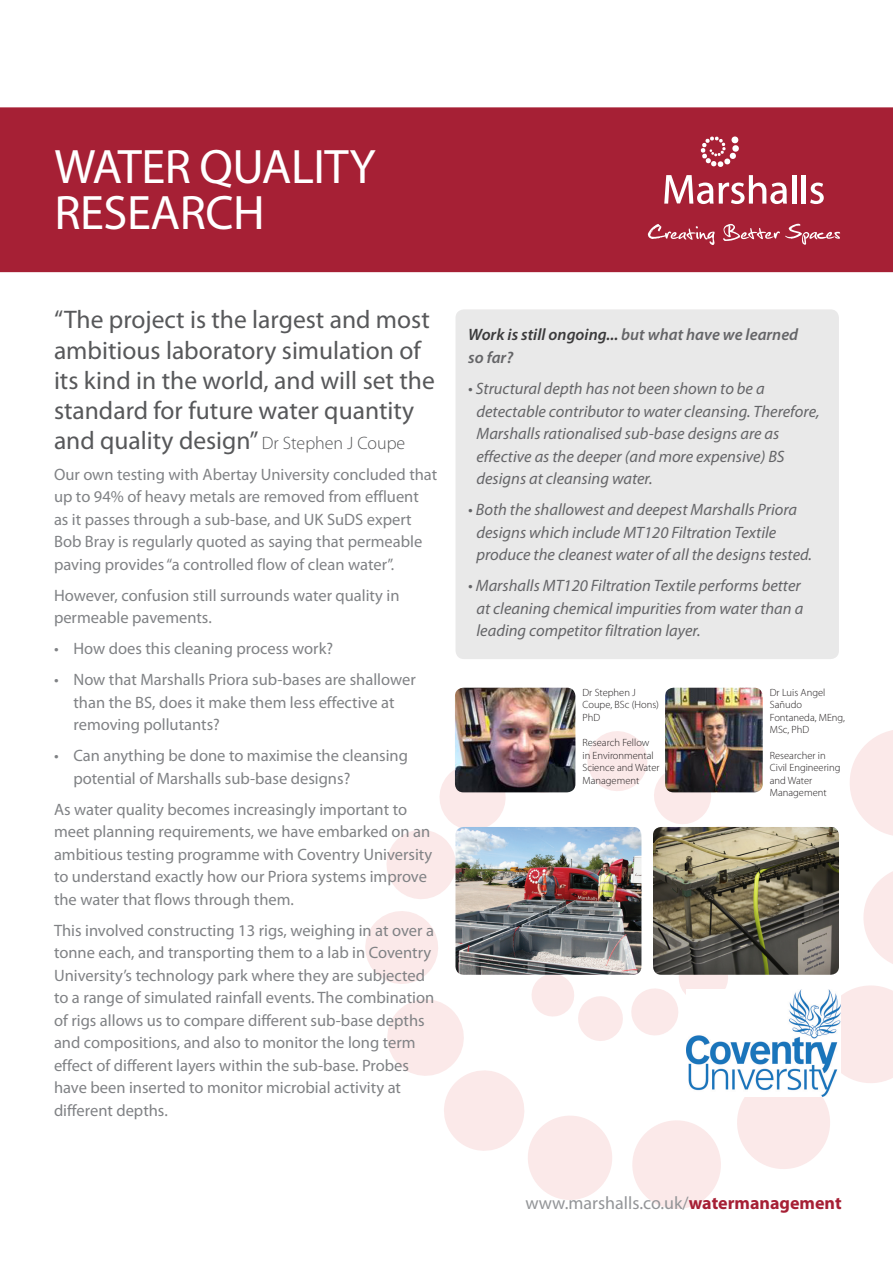
<style>
.page{position:relative;width:893px;height:1263px;background:#fff}
.page>*{position:absolute;margin:0;border:0;box-sizing:border-box;transform-origin:0 0}
.t1{font:48.6px/45.5px "Myriad Pro";letter-spacing:-.01em;color:#fff}
.t2{font:25.5px/30px "Myriad Pro";color:#57585a}
.t3{font:18px "Myriad Pro";color:#939598}
.t4{font:16.5px/22.5px "Myriad Pro";color:#808285}
.t5{font:italic 16.5px/22.5px "Myriad Pro";color:#6c6d70}
.t6{font:italic 600 16.5px/22.5px "Myriad Pro";color:#6c6d70}
.t7{font:300 10.5px/12.6px "Myriad Pro";color:#231f20}
.s1{font-weight:300;font-size:18px}
.s2{color:#3e3e3f}
.s3{font-weight:700;color:#a62035}
</style>
<div class="page">
<div style="left:0;top:107px;width:893px;height:165px;background:#a62035"></div>
<svg style="left:700px;top:136px;width:39px;height:31px"></svg>
<svg style="left:664px;top:175px;width:123px;height:29px"></svg>
<hr style="left:792px;top:175px;width:4px;height:29px;background:#fff">
<hr style="left:802px;top:175px;width:4px;height:29px;background:#fff">
<svg style="left:810px;top:183px;width:14px;height:21px"></svg>
<svg style="left:648px;top:224px;width:67px;height:21px"></svg>
<svg style="left:723px;top:224px;width:117px;height:21px;background:#b64859"></svg>
<svg style="left:365px;top:723px;width:528px;height:486px"></svg>
<div style="left:455px;top:309px;width:384px;height:350px;background:#e9e9e9;border-radius:9px"></div>
<img style="left:455px;top:827px;width:186px;height:148px">
<img style="left:653px;top:827px;width:186px;height:148px">
<img style="left:686px;top:990px;width:155px;height:106px">
<img style="left:455px;top:688px;width:120px;height:104px">
<img style="left:665px;top:688px;width:98px;height:104px">
<p class="t1" style="left:54px;top:145px;width:323px">WATER QUALITY<br>RESEARCH</p>
<p class="t2" style="left:54px;top:305px;width:382px">“The project is the largest and most ambitious laboratory simulation of its kind in the world, and will set the standard for future water quantity and quality design” <span class="s1">Dr Stephen J Coupe</span></p>
<p class="t4" style="left:54px;top:463px;width:385px">Our own testing with Abertay University concluded that up to 94% of heavy metals are removed from effluent as it passes through a sub-base, and UK SuDS expert Bob Bray is regularly quoted as saying that permeable paving provides “a controlled flow of clean water”.</p>
<p class="t4" style="left:54px;top:584px;width:347px">However, confusion still surrounds water quality in permeable pavements.</p>
<p class="t4" style="left:54px;top:638px;width:281px">• How does this cleaning process work?</p>
<p class="t4" style="left:74px;top:669px;width:344px;text-indent:-20px">• Now that Marshalls Priora sub-bases are shallower than the BS, does it make them less effective at removing pollutants?</p>
<p class="t4" style="left:74px;top:745px;width:336px;text-indent:-20px">• Can anything be done to maximise the cleansing potential of Marshalls sub-base designs?</p>
<p class="t4" style="left:54px;top:798px;width:380px">As water quality becomes increasingly important to meet planning requirements, we have embarked on an ambitious testing programme with Coventry University to understand exactly how our Priora systems improve the water that flows through them.</p>
<p class="t4" style="left:54px;top:919px;width:382px">This involved constructing 13 rigs, weighing in at over a tonne each, and transporting them to a lab in Coventry University’s technology park where they are subjected to a range of simulated rainfall events. The combination of rigs allows us to compare different sub-base depths and compositions, and also to monitor the long term effect of different layers within the sub-base. Probes have been inserted to monitor microbial activity at different depths.</p>
<p class="t6" style="left:468px;top:324px;width:331px"><span class="s2">Work is still ongoing...</span> but what have we learned so far?</p>
<p class="t5" style="left:476px;top:378px;width:344px;text-indent:-8px">• Structural depth has not been shown to be a detectable contributor to water cleansing. Therefore, Marshalls rationalised sub-base designs are as effective as the deeper (and more expensive) BS designs at cleansing water.</p>
<p class="t5" style="left:476px;top:499px;width:337px;text-indent:-8px">• Both the shallowest and deepest Marshalls Priora designs which include MT120 Filtration Textile produce the cleanest water of all the designs tested.</p>
<p class="t5" style="left:476px;top:575px;width:328px;text-indent:-8px">• Marshalls MT120 Filtration Textile performs better at cleaning chemical impurities from water than a leading competitor filtration layer.</p>
<p class="t7" style="left:582px;top:686px;width:78px">Dr Stephen J<br>Coupe, BSc (Hons)<br>PhD</p>
<p class="t7" style="left:582px;top:736px;width:79px">Research Fellow in Environmental<br>Science and Water<br>Management</p>
<p class="t7" style="left:770px;top:686px;width:77px">Dr Luis Angel<br>Sañudo<br>Fontaneda, MEng,<br>MSc, PhD</p>
<p class="t7" style="left:770px;top:749px;width:72px">Researcher in<br>Civil Engineering and Water<br>Management</p>
<p class="t3" style="left:525px;top:1193px;width:318px">www.marshalls.co.uk/<span class="s3">watermanagement</span></p>
</div>
